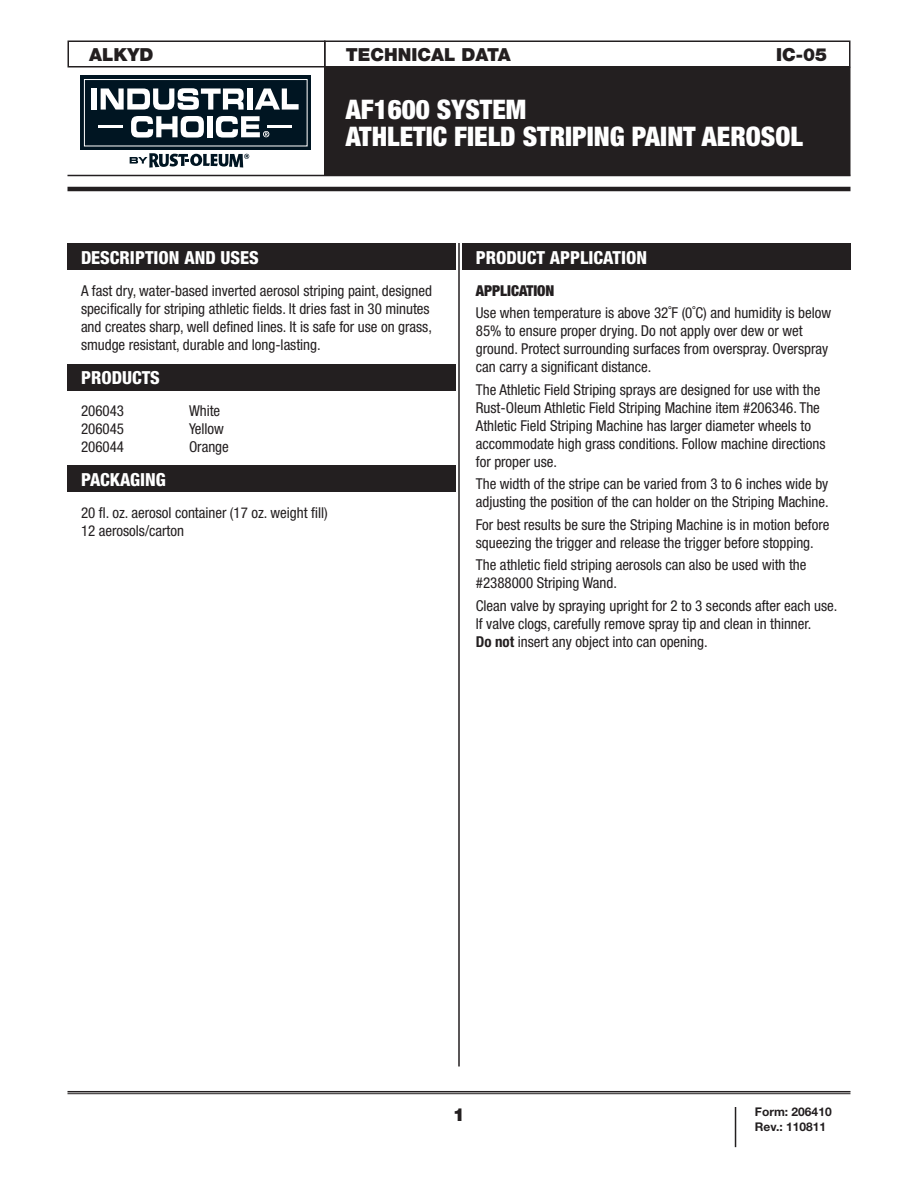
<style>
.page{position:relative;width:918px;height:1188px;background:#fff}
.page>*{position:absolute;margin:0;border:0;box-sizing:border-box;transform-origin:0 0}
.t1{font:900 condensed 27px/27px "Helvetica Neue";color:#fff}
.t2{font:800 condensed 18px "Helvetica Neue";color:#fff}
.t3{font:900 18px "Helvetica Neue";color:#231f20}
.t4{font:condensed 15px/18px "Helvetica Neue";color:#231f20}
.t5{font:900 condensed 15px "Helvetica Neue";color:#231f20}
.t6{font:700 12px/14.4px "Helvetica Neue";color:#231f20}
.s1{font-weight:700}
</style>
<div class="page">
<div style="left:68px;top:243px;width:388px;height:27px;background:#231f20"></div>
<hr style="left:68px;top:1091px;width:782px;height:1px;background:#231f20">
<hr style="left:68px;top:1093px;width:782px;height:1px;background:#231f20">
<hr style="left:735px;top:1107px;width:1px;height:40px;background:#231f20">
<div style="left:325px;top:68px;width:525px;height:107px;background:#231f20"></div>
<div style="left:324px;top:40px;width:526px;height:28px;border:2px solid #231f20"></div>
<hr style="left:68px;top:175px;width:782px;height:1px;background:#231f20">
<hr style="left:458px;top:243px;width:2px;height:823px;background:#231f20">
<hr style="left:68px;top:187px;width:782px;height:4px;background:#231f20">
<div style="left:68px;top:40px;width:258px;height:28px;border:2px solid #231f20"></div>
<div style="left:80px;top:75px;width:231px;height:75px;background:#001522"></div>
<div style="left:84px;top:79px;width:224px;height:67px;border:1px solid #fff"></div>
<hr style="left:98px;top:125px;width:25px;height:2px;background:#fff">
<hr style="left:267px;top:125px;width:25px;height:2px;background:#fff">
<div style="left:92px;top:88px;width:5px;height:22px;background:#fff"></div>
<svg style="left:101px;top:88px;width:143px;height:22px"></svg>
<div style="left:247px;top:88px;width:6px;height:22px;background:#fff"></div>
<svg style="left:255px;top:88px;width:44px;height:22px"></svg>
<svg style="left:131px;top:116px;width:73px;height:22px"></svg>
<div style="left:207px;top:116px;width:5px;height:21px;background:#fff"></div>
<svg style="left:216px;top:116px;width:53px;height:22px"></svg>
<svg style="left:130px;top:153px;width:119px;height:15px"></svg>
<div style="left:462px;top:243px;width:388px;height:27px;background:#231f20"></div>
<div style="left:68px;top:465px;width:388px;height:27px;background:#231f20"></div>
<div style="left:68px;top:364px;width:388px;height:28px;background:#231f20"></div>
<p class="t3" style="left:89px;top:44px;width:66px">ALKYD</p>
<p class="t3" style="left:346px;top:44px;width:167px">TECHNICAL DATA</p>
<p class="t3" style="left:776px;top:44px;width:53px">IC-05</p>
<h1 class="t1" style="left:346px;top:95px;width:459px">AF1600 SYSTEM<br>ATHLETIC FIELD STRIPING PAINT AEROSOL</h1>
<p class="t2" style="left:81px;top:247px;width:179px">DESCRIPTION AND USES</p>
<p class="t4" style="left:81px;top:281px;width:352px">A fast dry, water-based inverted aerosol striping paint, designed specifically for striping athletic fields. It dries fast in 30 minutes and creates sharp, well defined lines. It is safe for use on grass, smudge resistant, durable and long-lasting.</p>
<p class="t2" style="left:81px;top:367px;width:80px">PRODUCTS</p>
<p class="t4" style="left:81px;top:401px;width:45px">206043</p>
<p class="t4" style="left:189px;top:401px;width:33px">White</p>
<p class="t4" style="left:81px;top:419px;width:45px">206045</p>
<p class="t4" style="left:189px;top:419px;width:36px">Yellow</p>
<p class="t4" style="left:81px;top:437px;width:45px">206044</p>
<p class="t4" style="left:189px;top:437px;width:41px">Orange</p>
<p class="t2" style="left:81px;top:469px;width:86px">PACKAGING</p>
<p class="t4" style="left:81px;top:503px;width:248px">20 fl. oz. aerosol container (17 oz. weight fill)<br>12 aerosols/carton</p>
<p class="t2" style="left:476px;top:247px;width:173px">PRODUCT APPLICATION</p>
<p class="t5" style="left:476px;top:281px;width:80px">APPLICATION</p>
<p class="t4" style="left:476px;top:304px;width:357px">Use when temperature is above 32˚F (0˚C) and humidity is below 85% to ensure proper drying. Do not apply over dew or wet ground. Protect surrounding surfaces from overspray. Overspray can carry a significant distance.</p>
<p class="t4" style="left:476px;top:380px;width:351px">The Athletic Field Striping sprays are designed for use with the Rust-Oleum Athletic Field Striping Machine item #206346. The Athletic Field Striping Machine has larger diameter wheels to accommodate high grass conditions. Follow machine directions for proper use.</p>
<p class="t4" style="left:476px;top:475px;width:354px">The width of the stripe can be varied from 3 to 6 inches wide by adjusting the position of the can holder on the Striping Machine.</p>
<p class="t4" style="left:476px;top:515px;width:355px">For best results be sure the Striping Machine is in motion before squeezing the trigger and release the trigger before stopping.</p>
<p class="t4" style="left:476px;top:556px;width:332px">The athletic field striping aerosols can also be used with the #2388000 Striping Wand.</p>
<p class="t4" style="left:476px;top:596px;width:363px">Clean valve by spraying upright for 2 to 3 seconds after each use.<br>If valve clogs, carefully remove spray tip and clean in thinner.<br><span class="s1">Do not</span> insert any object into can opening.</p>
<p class="t3" style="left:453px;top:1104px;width:14px">1</p>
<p class="t6" style="left:755px;top:1105px;width:78px">Form: 206410<br>Rev.: 110811</p>
</div>
